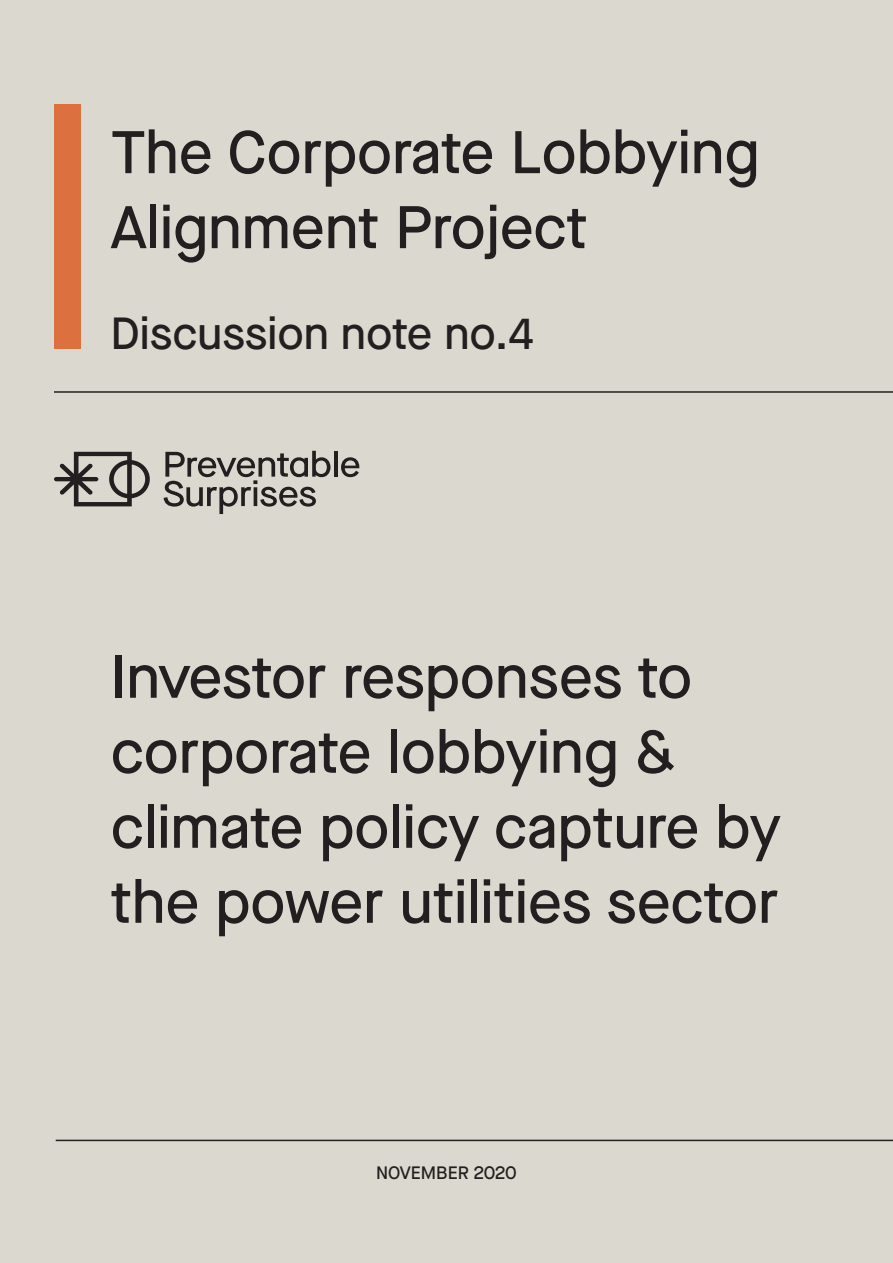
<style>
.page{position:relative;width:893px;height:1263px;background:#dbd9cf}
.page>*{position:absolute;margin:0;border:0;box-sizing:border-box;transform-origin:0 0}
.t1{font:500 60px/75px "Maison Neue";color:#231f20}
.t2{font:500 45px "Maison Neue";color:#231f20}
.t3{font:500 18px "Maison Neue";color:#231f20}
</style>
<div class="page">
<hr style="left:54px;top:391px;width:839px;height:2px;background:#231f20">
<div style="left:54px;top:104px;width:27px;height:245px;background:#dc703f"></div>
<svg style="left:54px;top:452px;width:96px;height:54px"></svg>
<hr style="left:334px;top:451px;width:4px;height:26px;background:#231f20">
<svg style="left:341px;top:457px;width:18px;height:20px"></svg>
<svg style="left:164px;top:451px;width:166px;height:63px"></svg>
<hr style="left:56px;top:1140px;width:837px;height:1px;background:#231f20">
<p class="t1" style="left:111px;top:114px;width:650px">The Corporate Lobbying<br>Alignment Project</p>
<p class="t2" style="left:111px;top:302px;width:425px">Discussion note no.4</p>
<p class="t1" style="left:111px;top:638px;width:672px">Investor responses to corporate lobbying &amp; climate policy capture by the power utilities sector</p>
<p class="t3" style="left:376px;top:1160px;width:142px">NOVEMBER 2020</p>
</div>
